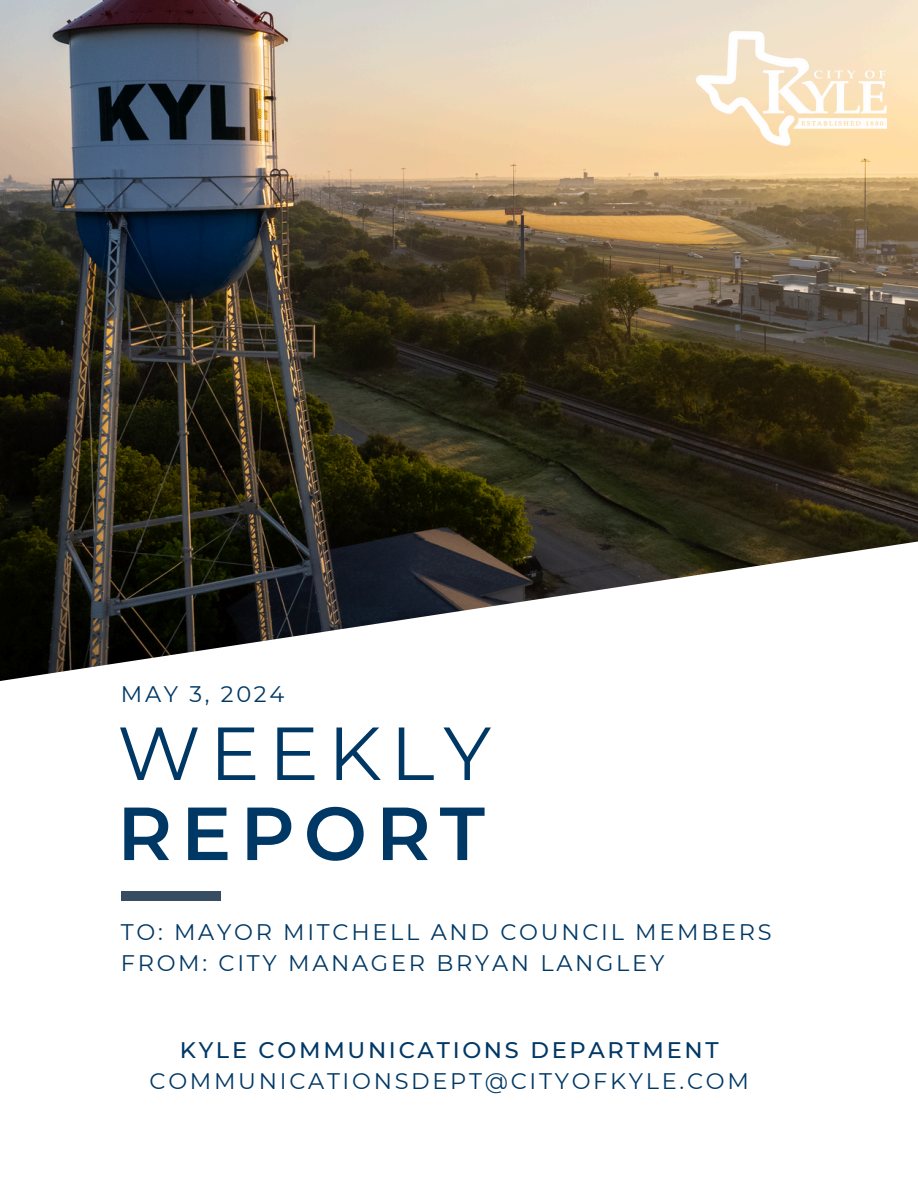
<style>
.page{position:relative;width:918px;height:1188px;background:#fff}
.page>*{position:absolute;margin:0;border:0;box-sizing:border-box;transform-origin:0 0}
.t1{font:75px "Montserrat";letter-spacing:.12em;color:#003865}
.t2{font:600 75px "Montserrat";letter-spacing:.12em;color:#003865}
.t3{font:22.5px "Montserrat";letter-spacing:.12em;color:#003865}
.t4{font:500 22.5px "Montserrat";letter-spacing:.12em;color:#003865}
</style>
<div class="page">
<img style="left:0;top:0;width:918px;height:681px">
<div style="left:121px;top:891px;width:99px;height:9px;background:#364d62"></div>
<img style="left:697px;top:32px;width:190px;height:113px">
<p class="t3" style="left:121px;top:680px;width:165px">MAY 3, 2024</p>
<h2 class="t1" style="left:117px;top:707px;width:375px">WEEKLY</h2>
<h1 class="t2" style="left:117px;top:787px;width:369px">REPORT</h1>
<p class="t3" style="left:121px;top:918px;width:652px">TO: MAYOR MITCHELL AND COUNCIL MEMBERS</p>
<p class="t3" style="left:121px;top:949px;width:545px">FROM: CITY MANAGER BRYAN LANGLEY</p>
<p class="t4" style="left:180px;top:1036px;width:540px">KYLE COMMUNICATIONS DEPARTMENT</p>
<p class="t3" style="left:149px;top:1068px;width:601px">COMMUNICATIONSDEPT@CITYOFKYLE.COM</p>
</div>
